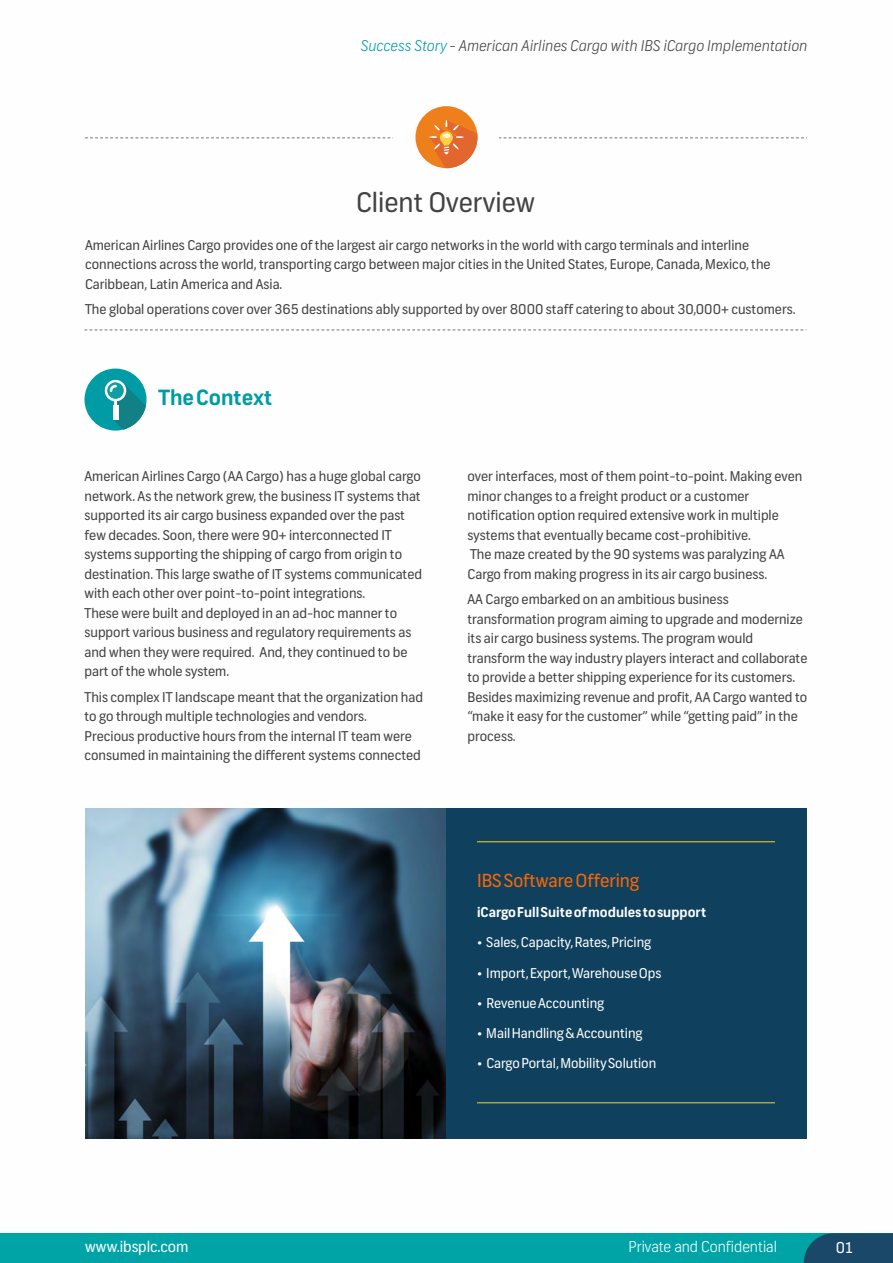
<style>
.page{position:relative;width:893px;height:1263px;background:#fff}
.page>*{position:absolute;margin:0;border:0;box-sizing:border-box;transform-origin:0 0}
.t1{font:27px "Frank";color:#434242}
.t2{font:700 21px "Frank";color:#009ca5}
.t3{font:18px "Frank";color:#f60}
.t4{font:italic 300 15px "Frank";color:#434242}
.t5{font:300 15px "Frank";color:#fefefe}
.t6{font:15px "Frank";color:#fefefe}
.t7{font:13.5px/19.5px "Frank";color:#434242}
.t8{font:13.5px "Frank";color:#fefefe}
.t9{font:700 13.5px "Frank";color:#fefefe}
.s1{color:#009ca5}
</style>
<div class="page">
<svg style="left:85px;top:330px;width:721px;height:1px"></svg>
<div style="left:445px;top:808px;width:362px;height:331px;background:#0f415e"></div>
<div style="left:415px;top:106px;width:62px;height:62px;background:#ef7f1a;border-radius:50%"></div>
<svg style="left:85px;top:120px;width:719px;height:48px"></svg>
<div style="left:84px;top:369px;width:63px;height:62px;background:#009ca5;border-radius:50%"></div>
<svg style="left:105px;top:380px;width:41px;height:50px"></svg>
<hr style="left:477px;top:841px;width:298px;height:1px;background:#fed029">
<hr style="left:477px;top:1102px;width:298px;height:1px;background:#fed029">
<img style="left:85px;top:808px;width:360px;height:331px">
<div style="left:0;top:1233px;width:893px;height:30px;background:#00a4a7"></div>
<svg style="left:804px;top:1233px;width:89px;height:30px;background:#174f6d"></svg>
<p class="t4" style="left:361px;top:39px;width:448px"><span class="s1">Success Story</span> - American Airlines Cargo with IBS iCargo Implementation</p>
<h1 class="t1" style="left:356px;top:192px;width:180px">Client Overview</h1>
<p class="t7" style="left:85px;top:237px;width:687px">American Airlines Cargo provides one of the largest air cargo networks in the world with cargo terminals and interline connections across the world, transporting cargo between major cities in the United States, Europe, Canada, Mexico, the<br>Caribbean, Latin America and Asia.</p>
<p class="t7" style="left:85px;top:301px;width:712px">The global operations cover over 365 destinations ably supported by over 8000 staff catering to about 30,000+ customers.</p>
<h2 class="t2" style="left:159px;top:389px;width:115px">The Context</h2>
<p class="t7" style="left:84px;top:468px;width:339px">American Airlines Cargo (AA Cargo) has a huge global cargo network. As the network grew, the business IT systems that supported its air cargo business expanded over the past few decades. Soon, there were 90+ interconnected IT systems supporting the shipping of cargo from origin to destination. This large swathe of IT systems communicated with each other over point-to-point integrations.<br>These were built and deployed in an ad-hoc manner to support various business and regulatory requirements as and when they were required. And, they continued to be part of the whole system.</p>
<p class="t7" style="left:84px;top:689px;width:340px">This complex IT landscape meant that the organization had to go through multiple technologies and vendors.<br>Precious productive hours from the internal IT team were consumed in maintaining the different systems connected</p>
<p class="t7" style="left:467px;top:468px;width:336px">over interfaces, most of them point-to-point. Making even minor changes to a freight product or a customer notification option required extensive work in multiple systems that eventually became cost-prohibitive.<br>The maze created by the 90 systems was paralyzing AA Cargo from making progress in its air cargo business.</p>
<p class="t7" style="left:467px;top:591px;width:341px">AA Cargo embarked on an ambitious business transformation program aiming to upgrade and modernize its air cargo business systems. The program would transform the way industry players interact and collaborate to provide a better shipping experience for its customers.<br>Besides maximizing revenue and profit, AA Cargo wanted to “make it easy for the customer” while “getting paid” in the process.</p>
<h3 class="t3" style="left:477px;top:873px;width:164px">IBS Software Offering</h3>
<p class="t9" style="left:477px;top:907px;width:231px">iCargo Full Suite of modules to support</p>
<p class="t8" style="left:486px;top:937px;width:166px">Sales, Capacity, Rates, Pricing</p>
<p class="t8" style="left:486px;top:967px;width:177px">Import, Export, Warehouse Ops</p>
<p class="t8" style="left:486px;top:998px;width:120px">Revenue Accounting</p>
<p class="t8" style="left:486px;top:1028px;width:158px">Mail Handling &amp; Accounting</p>
<p class="t8" style="left:486px;top:1058px;width:171px">Cargo Portal, Mobility Solution</p>
<p class="t6" style="left:85px;top:1241px;width:105px">www.ibsplc.com</p>
<p class="t5" style="left:629px;top:1241px;width:150px">Private and Confidential</p>
<p class="t6" style="left:836px;top:1242px;width:19px">01</p>
</div>
